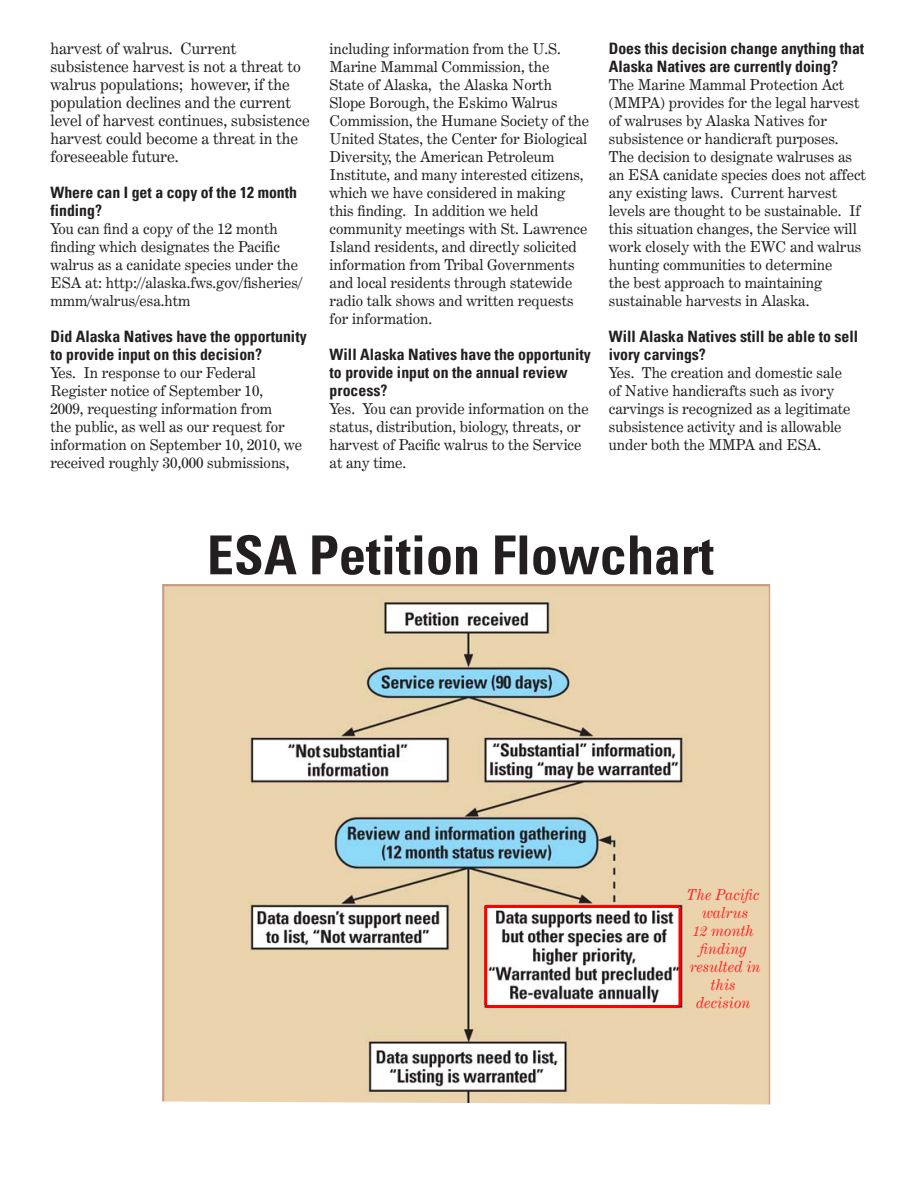
<style>
.page{position:relative;width:918px;height:1188px;background:#fff}
.page>*{position:absolute;margin:0;border:0;box-sizing:border-box;transform-origin:0 0}
.t1{font:700 condensed 54px "Univers";color:#231f20}
.Body_Text{font:700 condensed 15.75px/18px "Univers";color:#231f20}
.Body_Text-2{font:15.75px/18px "Century Expanded BT";color:#231f20}
.Heading{font:700 condensed 15.75px/18px "Univers";color:#231f20}
.Body_Text-3{font:15px/18px "Century Expanded BT";color:#231f20}
.t2{font:italic 15px/18px "Century Expanded BT";color:#fb2525;text-align:center}
</style>
<div class="page">
<img style="left:162px;top:584px;width:608px;height:520px">
<hr style="left:486px;top:905px;width:193px;height:3px;background:#f00">
<hr style="left:486px;top:1005px;width:193px;height:3px;background:#f00">
<hr style="left:484px;top:906px;width:3px;height:99px;background:#f00">
<hr style="left:678px;top:908px;width:3px;height:98px;background:#f00">
<p class="Body_Text-2" style="left:50px;top:39px;width:261px">harvest of walrus. Current subsistence harvest is not a threat to walrus populations; however, if the population declines and the current level of harvest continues, subsistence harvest could become a threat in the foreseeable future.</p>
<p class="Heading" style="left:50px;top:183px;width:248px">Where can I get a copy of the 12 month finding?</p>
<p class="Body_Text-3" style="left:50px;top:219px;width:253px">You can find a copy of the 12 month finding which designates the Pacific walrus as a canidate species under the ESA at: http://alaska.fws.gov/fisheries/ mmm/walrus/esa.htm</p>
<p class="Body_Text" style="left:50px;top:327px;width:258px">Did Alaska Natives have the opportunity to provide input on this decision?</p>
<p class="Body_Text-3" style="left:50px;top:363px;width:253px">Yes. In response to our Federal Register notice of September 10,<br>2009, requesting information from<br>the public, as well as our request for information on September 10, 2010, we received roughly 30,000 submissions,</p>
<p class="Body_Text-3" style="left:330px;top:39px;width:261px">including information from the U.S.<br>Marine Mammal Commission, the<br>State of Alaska, the Alaska North Slope Borough, the Eskimo Walrus Commission, the Humane Society of the United States, the Center for Biological Diversity, the American Petroleum Institute, and many interested citizens, which we have considered in making this finding. In addition we held community meetings with St. Lawrence Island residents, and directly solicited information from Tribal Governments and local residents through statewide radio talk shows and written requests for information.</p>
<p class="Body_Text" style="left:330px;top:345px;width:263px">Will Alaska Natives have the opportunity to provide input on the annual review process?</p>
<p class="Body_Text-3" style="left:330px;top:399px;width:261px">Yes. You can provide information on the status, distribution, biology, threats, or harvest of Pacific walrus to the Service at any time.</p>
<p class="Body_Text" style="left:609px;top:39px;width:257px">Does this decision change anything that<br>Alaska Natives are currently doing?</p>
<p class="Body_Text-3" style="left:609px;top:75px;width:259px">The Marine Mammal Protection Act (MMPA) provides for the legal harvest of walruses by Alaska Natives for subsistence or handicraft purposes.<br>The decision to designate walruses as an ESA canidate species does not affect any existing laws. Current harvest levels are thought to be sustainable. If this situation changes, the Service will work closely with the EWC and walrus hunting communities to determine<br>the best approach to maintaining sustainable harvests in Alaska.</p>
<p class="Heading" style="left:609px;top:327px;width:251px">Will Alaska Natives still be able to sell ivory carvings?</p>
<p class="Body_Text-3" style="left:609px;top:363px;width:243px">Yes. The creation and domestic sale of Native handicrafts such as ivory carvings is recognized as a legitimate subsistence activity and is allowable under both the MMPA and ESA.</p>
<p class="t1" style="left:207px;top:522px;width:509px">ESA Petition Flowchart</p>
<p class="t2" style="left:687px;top:885px;width:75px">The Pacific walrus<br>12 month finding resulted in this decision</p>
</div>
